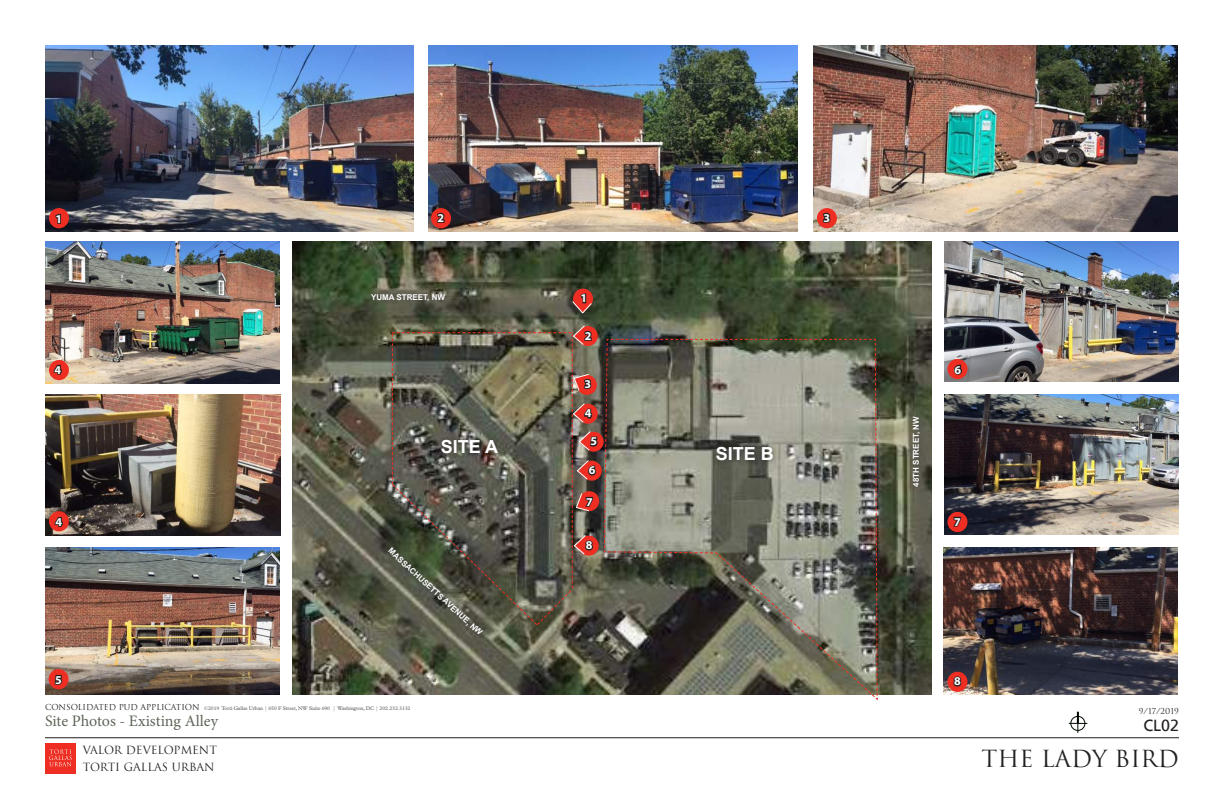
<style>
.page{position:relative;width:1224px;height:792px;background:#fff}
.page>*{position:absolute;margin:0;border:0;box-sizing:border-box;transform-origin:0 0}
.t1{font:23px "Trajan";color:#231f20}
.t2{font:700 18px "Arial";color:#fff}
.t3{font:16px "Minion Pro";letter-spacing:-.005em;color:#5d6758}
.t4{font:16px "Frutiger";color:#231f20}
.t5{font:700 12px "Myriad Pro";color:#fff}
.t6{font:11px/17px "Trajan";color:#231f20}
.t7{font:700 8px "Arial";color:#fff}
.t8{font:8px "Trajan";color:#231f20}
.t9{font:5.2px "Plantin MT Std";letter-spacing:-.02em;color:#57585a}
.s1{font-family:"Trajan";font-size:8px;color:#231f20}
</style>
<div class="page">
<hr style="left:45px;top:738px;width:1134px;height:1px;background:#231f20">
<div style="left:45px;top:743px;width:31px;height:30px;background:#ee2e22"></div>
<svg style="left:49px;top:749px;width:23px;height:17px"></svg>
<svg style="left:1069px;top:712px;width:18px;height:21px"></svg>
<img style="left:292px;top:242px;width:640px;height:453px">
<img style="left:45px;top:547px;width:234px;height:148px">
<img style="left:45px;top:395px;width:235px;height:140px">
<img style="left:45px;top:242px;width:234px;height:142px">
<img style="left:45px;top:45px;width:369px;height:187px">
<img style="left:429px;top:45px;width:368px;height:187px">
<img style="left:813px;top:45px;width:365px;height:187px">
<img style="left:945px;top:394px;width:234px;height:140px">
<img style="left:945px;top:242px;width:234px;height:140px">
<img style="left:943px;top:547px;width:235px;height:148px">
<div style="left:367px;top:289px;width:83px;height:17px;background:#231f20;opacity:.6"></div>
<div style="left:908px;top:412px;width:17px;height:80px;background:#231f20;opacity:.6"></div>
<div style="left:384px;top:544px;width:104px;height:96px;background:#231f20;opacity:.6"></div>
<div style="left:49px;top:208px;width:20px;height:20px;background:#ee2e22;border-radius:50%"></div>
<svg style="left:55px;top:214px;width:6px;height:10px"></svg>
<svg style="left:573px;top:288px;width:20px;height:21px"></svg>
<svg style="left:571px;top:293px;width:22px;height:21px"></svg>
<div style="left:431px;top:208px;width:20px;height:20px;background:#ee2e22;border-radius:50%"></div>
<svg style="left:437px;top:212px;width:8px;height:11px"></svg>
<div style="left:817px;top:208px;width:20px;height:20px;background:#ee2e22;border-radius:50%"></div>
<svg style="left:822px;top:212px;width:9px;height:11px"></svg>
<div style="left:49px;top:360px;width:20px;height:20px;background:#ee2e22;border-radius:50%"></div>
<svg style="left:53px;top:359px;width:10px;height:16px"></svg>
<div style="left:49px;top:511px;width:20px;height:20px;background:#ee2e22;border-radius:50%"></div>
<svg style="left:54px;top:511px;width:10px;height:16px"></svg>
<div style="left:49px;top:669px;width:20px;height:20px;background:#ee2e22;border-radius:50%"></div>
<svg style="left:54px;top:675px;width:9px;height:10px"></svg>
<div style="left:948px;top:359px;width:20px;height:20px;background:#ee2e22;border-radius:50%"></div>
<svg style="left:953px;top:364px;width:10px;height:16px"></svg>
<div style="left:948px;top:512px;width:20px;height:20px;background:#ee2e22;border-radius:50%"></div>
<svg style="left:953px;top:516px;width:9px;height:11px"></svg>
<div style="left:948px;top:672px;width:20px;height:20px;background:#ee2e22;border-radius:50%"></div>
<svg style="left:953px;top:676px;width:9px;height:11px"></svg>
<svg style="left:391px;top:324px;width:487px;height:374px;background:#6e6c5e"></svg>
<h3 class="t5" style="left:55px;top:211px;width:8px">1</h3>
<h3 class="t5" style="left:54px;top:362px;width:8px">4</h3>
<h3 class="t5" style="left:55px;top:514px;width:8px">4</h3>
<h3 class="t5" style="left:55px;top:672px;width:8px">5</h3>
<h3 class="t5" style="left:438px;top:210px;width:8px">2</h3>
<h3 class="t5" style="left:823px;top:210px;width:8px">3</h3>
<h3 class="t7" style="left:371px;top:291px;width:75px">YUMA STREET, NW</h3>
<h2 class="t2" style="left:441px;top:435px;width:59px">SITE A</h2>
<h3 class="t7" style="left:393px;top:546px;width:126px;rotate:42deg">MASSACHUSETTS AVENUE, NW</h3>
<h3 class="t5" style="left:581px;top:290px;width:8px">1</h3>
<h3 class="t5" style="left:585px;top:328px;width:8px">2</h3>
<h3 class="t5" style="left:584px;top:376px;width:8px">3</h3>
<h3 class="t5" style="left:585px;top:406px;width:8px">4</h3>
<h3 class="t5" style="left:591px;top:434px;width:8px">5</h3>
<h3 class="t5" style="left:589px;top:463px;width:8px">6</h3>
<h3 class="t5" style="left:586px;top:494px;width:8px">7</h3>
<h3 class="t5" style="left:586px;top:538px;width:8px">8</h3>
<h2 class="t2" style="left:716px;top:441px;width:60px">SITE B</h2>
<p class="t9" style="left:45px;top:705px;width:367px"><span class="s1">CONSOLIDATED PUD APPLICATION</span> ©2019 Torti Gallas Urban | 650 F Street, NW Suite 690 | Washington, DC | 202.232.3132</p>
<h3 class="t3" style="left:45px;top:710px;width:175px">Site Photos - Existing Alley</h3>
<h3 class="t6" style="left:83px;top:741px;width:136px">VALOR DEVELOPMENT<br>TORTI GALLAS URBAN</h3>
<h3 class="t7" style="left:911px;top:487px;width:72px;rotate:-90deg">48TH STREET, NW</h3>
<h3 class="t5" style="left:955px;top:362px;width:8px">6</h3>
<h3 class="t5" style="left:954px;top:514px;width:8px">7</h3>
<h3 class="t5" style="left:954px;top:674px;width:8px">8</h3>
<h3 class="t8" style="left:1139px;top:706px;width:42px">9/17/2019</h3>
<h1 class="t1" style="left:982px;top:744px;width:199px">THE LADY BIRD</h1>
<h3 class="t4" style="left:1143px;top:716px;width:37px">CL02</h3>
</div>
